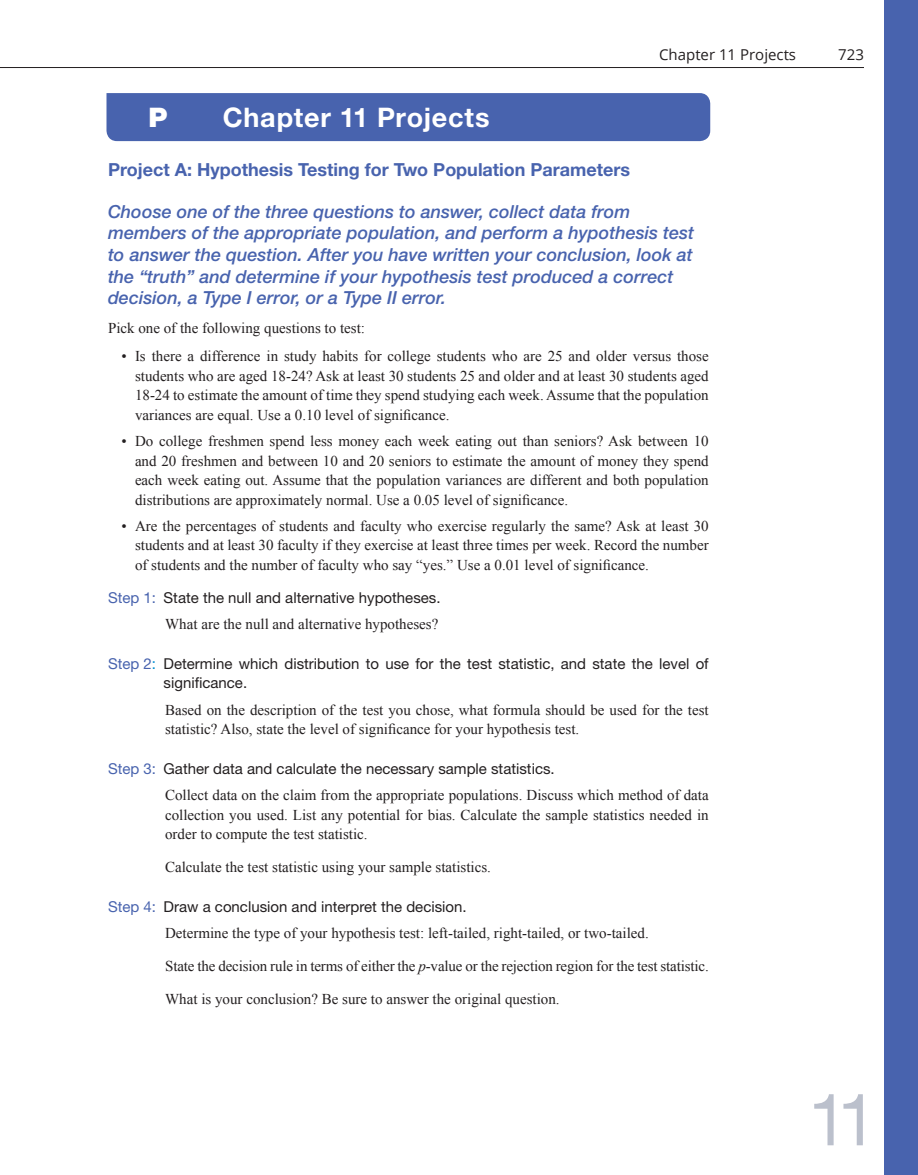
<style>
.page{position:relative;width:918px;height:1175px;background:#fff}
.page>*{position:absolute;margin:0;border:0;box-sizing:border-box;transform-origin:0 0}
.t1{font:72px "Helvetica Neue LT Std";color:#bbc0cc}
.t2{font:700 27px "Helvetica Neue LT Std";letter-spacing:.03em;color:#fff}
.t3{font:900 27px "Helvetica Neue LT Std";color:#fff}
.t4{font:italic 500 18px/21.6px "Helvetica Neue LT Std";color:#4863ae}
.t5{font:700 18px "Helvetica Neue LT Std";color:#4863ae}
.t6{font:15px/19.5px "Times New Roman";color:#231f20;text-align:justify}
.t7{font:15px/19.5px "Helvetica Neue LT Std";color:#231f20}
.t8{font:15px "Open Sans";color:#231f20}
.s1{color:#4863ae}
.s2{color:#008cd0}
.s3{font-style:italic}
</style>
<div class="page">
<hr style="left:0;top:67px;width:864px;height:1px;background:#231f20">
<div style="left:884px;top:0;width:34px;height:1174px;background:#4863ae"></div>
<div style="left:106px;top:93px;width:605px;height:49px;background:#4863ae"></div>
<p class="t8" style="left:659px;top:44px;width:139px">Chapter 11 Projects</p>
<h2 class="t3" style="left:148px;top:102px;width:21px">P</h2>
<h2 class="t2" style="left:223px;top:101px;width:268px">Chapter 11 Projects</h2>
<p class="t5" style="left:108px;top:158px;width:524px">Project A: Hypothesis Testing for Two Population Parameters</p>
<p class="t4" style="left:108px;top:200px;width:588px">Choose one of the three questions to answer, collect data from members of the appropriate population, and perform a hypothesis test to answer the question. After you have written your conclusion, look at the “truth” and determine if your hypothesis test produced a correct decision, a Type I error, or a Type II error.</p>
<p class="t6" style="left:108px;top:318px;width:259px">Pick one of the following questions to test:</p>
<p class="t6" style="left:135px;top:346px;width:575px;text-indent:-14px">• Is there a difference in study habits for college students who are 25 and older versus those students who are aged 18-24? Ask at least 30 students 25 and older and at least 30 students aged 18-24 to estimate the amount of time they spend studying each week. Assume that the population variances are equal. Use a 0.10 level of significance.</p>
<p class="t6" style="left:135px;top:431px;width:575px;text-indent:-14px">• Do college freshmen spend less money each week eating out than seniors? Ask between 10 and 20 freshmen and between 10 and 20 seniors to estimate the amount of money they spend each week eating out. Assume that the population variances are different and both population distributions are approximately normal. Use a 0.05 level of significance.</p>
<p class="t6" style="left:135px;top:516px;width:575px;text-indent:-14px">• Are the percentages of students and faculty who exercise regularly the same? Ask at least 30 students and at least 30 faculty if they exercise at least three times per week. Record the number of students and the number of faculty who say “yes.” Use a 0.01 level of significance.</p>
<p class="t7" style="left:108px;top:587px;width:334px"><span class="s1">Step 1:</span> State the null and alternative hypotheses.</p>
<p class="t6" style="left:165px;top:614px;width:275px">What are the null and alternative hypotheses?</p>
<p class="t7" style="left:164px;top:653px;width:547px;text-indent:-56px"><span class="s1">Step 2</span><span class="s2">:</span> Determine which distribution to use for the test statistic, and state the level of significance.</p>
<p class="t6" style="left:165px;top:699px;width:545px">Based on the description of the test you chose, what formula should be used for the test statistic? Also, state the level of significance for your hypothesis test.</p>
<p class="t7" style="left:108px;top:758px;width:448px"><span class="s1">Step 3:</span> Gather data and calculate the necessary sample statistics.</p>
<p class="t6" style="left:165px;top:785px;width:545px">Collect data on the claim from the appropriate populations. Discuss which method of data collection you used. List any potential for bias. Calculate the sample statistics needed in order to compute the test statistic.</p>
<p class="t6" style="left:165px;top:857px;width:327px">Calculate the test statistic using your sample statistics.</p>
<p class="t7" style="left:108px;top:896px;width:360px"><span class="s1">Step 4:</span> Draw a conclusion and interpret the decision.</p>
<p class="t6" style="left:165px;top:923px;width:485px">Determine the type of your hypothesis test: left-tailed, right-tailed, or two-tailed.</p>
<p class="t6" style="left:165px;top:956px;width:545px">State the decision rule in terms of either the <span class="s3">p</span>-value or the rejection region for the test statistic.</p>
<p class="t6" style="left:165px;top:989px;width:396px">What is your conclusion? Be sure to answer the original question.</p>
<p class="t8" style="left:838px;top:44px;width:27px">723</p>
<h1 class="t1" style="left:808px;top:1076px;width:71px">11</h1>
</div>
